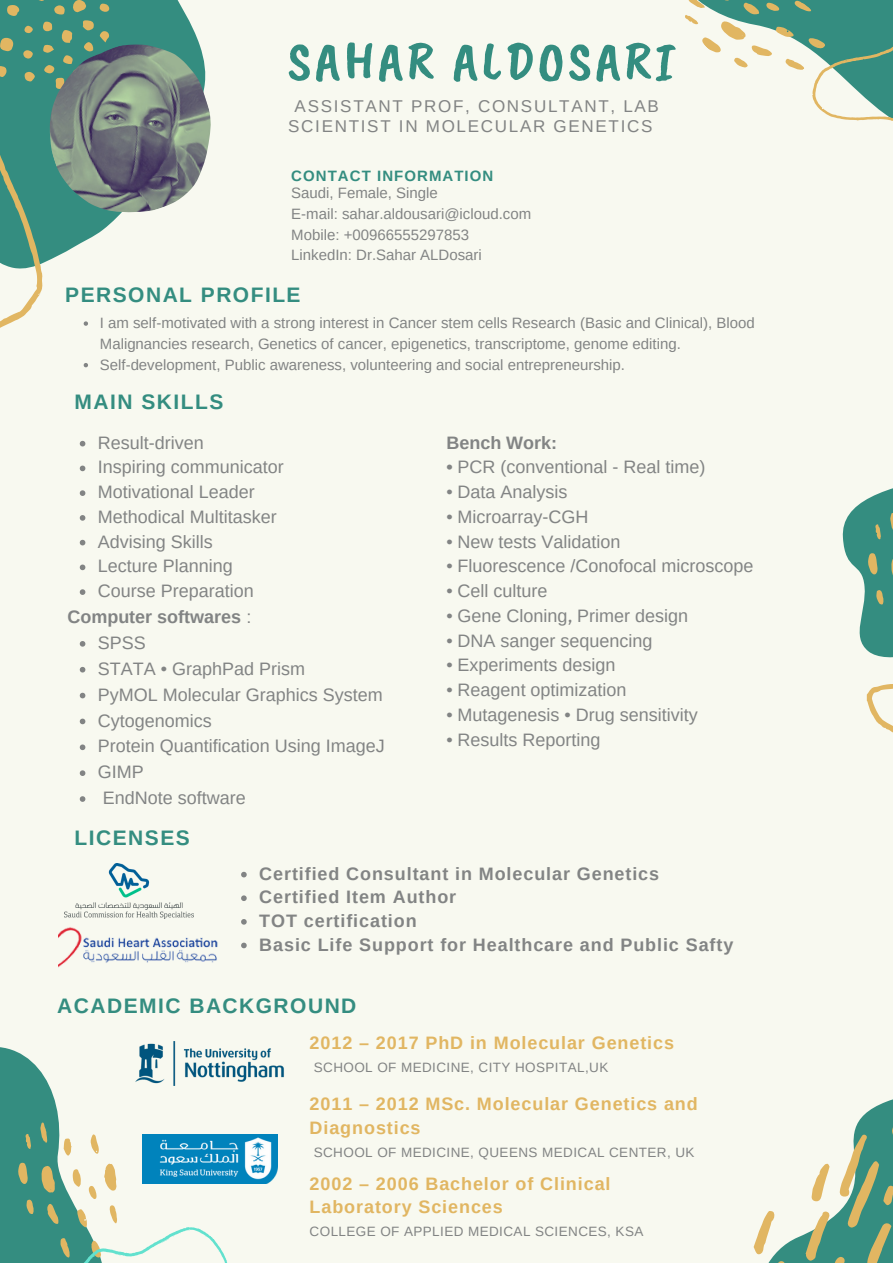
<style>
.page{position:relative;width:893px;height:1264px;background:#fff}
.page>*{position:absolute;margin:0;border:0;box-sizing:border-box;transform-origin:0 0}
.t1{font:55.2px "Caveat Brush";letter-spacing:.06em;color:#348d80}
.t2{font:700 21px "Arimo";letter-spacing:.07em;color:#348d80}
.t3{font:18px/24.8px "Arimo";color:#828484}
.t4{font:700 18px/23.5px "Arimo";letter-spacing:.05em;color:#e1b662}
.t5{font:700 18px/23.5px "Arimo";letter-spacing:.05em;color:#828484}
.t6{font:700 18px "Arimo";color:#828484}
.t7{font:17.1px/20.2px "Arimo";letter-spacing:.1em;color:#828484;text-align:center}
.t8{font:15px/20.7px "Arimo";color:#828484}
.t9{font:700 15px "Arimo";letter-spacing:.07em;color:#348d80}
.t10{font:13.5px "Arimo";letter-spacing:.03em;color:#828484}
.s1{font-weight:400}
.s2{font-weight:700}
.s3{font-family:"Noto Sans Arabic"}
</style>
<div class="page">
<div style="left:0;top:0;width:892px;height:1262px;background:#f8f9f0"></div>
<svg style="left:80px;top:441px;width:5px;height:5px"></svg>
<svg style="left:80px;top:465px;width:5px;height:6px"></svg>
<svg style="left:80px;top:490px;width:5px;height:6px"></svg>
<svg style="left:80px;top:515px;width:5px;height:5px"></svg>
<svg style="left:80px;top:540px;width:5px;height:5px"></svg>
<svg style="left:80px;top:564px;width:5px;height:6px"></svg>
<svg style="left:80px;top:589px;width:5px;height:6px"></svg>
<svg style="left:80px;top:641px;width:5px;height:5px"></svg>
<svg style="left:80px;top:667px;width:5px;height:5px"></svg>
<svg style="left:80px;top:692px;width:5px;height:6px"></svg>
<svg style="left:80px;top:718px;width:5px;height:6px"></svg>
<svg style="left:80px;top:744px;width:5px;height:6px"></svg>
<svg style="left:80px;top:770px;width:5px;height:6px"></svg>
<svg style="left:80px;top:796px;width:5px;height:5px"></svg>
<svg style="left:0;top:0;width:200px;height:288px"></svg>
<svg style="left:753px;top:1099px;width:139px;height:163px"></svg>
<svg style="left:0;top:0;width:110px;height:89px;background:#4f937b"></svg>
<div style="left:24px;top:26px;width:9px;height:7px;background:#e1b662;border-radius:4px"></div>
<svg style="left:0;top:108px;width:42px;height:220px"></svg>
<svg style="left:0;top:1047px;width:233px;height:215px"></svg>
<svg style="left:842px;top:488px;width:50px;height:170px"></svg>
<svg style="left:866px;top:684px;width:26px;height:48px"></svg>
<svg style="left:685px;top:0;width:207px;height:121px"></svg>
<img style="left:129px;top:1041px;width:155px;height:76px">
<img style="left:143px;top:1134px;width:134px;height:49px">
<img style="left:65px;top:863px;width:128px;height:55px">
<svg style="left:84px;top:321px;width:4px;height:5px"></svg>
<svg style="left:84px;top:363px;width:4px;height:4px"></svg>
<svg style="left:241px;top:871px;width:6px;height:6px"></svg>
<svg style="left:241px;top:895px;width:6px;height:6px"></svg>
<svg style="left:241px;top:919px;width:6px;height:5px"></svg>
<svg style="left:241px;top:942px;width:6px;height:6px"></svg>
<img style="left:58px;top:927px;width:160px;height:41px">
<img style="left:50px;top:44px;width:161px;height:168px">
<h1 class="t1" style="left:287px;top:26px;width:390px">SAHAR ALDOSARI</h1>
<p class="t7" style="left:288px;top:95px;width:372px">ASSISTANT PROF, CONSULTANT, LAB<br>SCIENTIST IN MOLECULAR GENETICS</p>
<p class="t9" style="left:291px;top:167px;width:203px">CONTACT INFORMATION</p>
<p class="t8" style="left:291px;top:182px;width:241px">Saudi, Female, Single<br>E-mail: sahar.aldousari@icloud.com<br>Mobile: +00966555297853<br>LinkedIn: Dr.Sahar ALDosari</p>
<p class="t2" style="left:65px;top:283px;width:237px">PERSONAL PROFILE</p>
<p class="t8" style="left:100px;top:312px;width:656px">I am self-motivated with a strong interest in Cancer stem cells Research (Basic and Clinical), Blood<br>Malignancies research, Genetics of cancer, epigenetics, transcriptome, genome editing.<br>Self-development, Public awareness, volunteering and social entrepreneurship.</p>
<p class="t2" style="left:75px;top:390px;width:150px">MAIN SKILLS</p>
<p class="t3" style="left:98px;top:430px;width:187px">Result-driven<br>Inspiring communicator<br>Motivational Leader<br>Methodical Multitasker<br>Advising Skills<br>Lecture Planning<br>Course Preparation</p>
<p class="t3" style="left:98px;top:629px;width:288px;line-height:25.8px">SPSS<br>STATA • GraphPad Prism<br>PyMOL Molecular Graphics System<br>Cytogenomics<br>Protein Quantification Using ImageJ<br>GIMP<br>EndNote software</p>
<p class="t6" style="left:67px;top:606px;width:185px">Computer softwares <span class="s1">:</span></p>
<p class="t2" style="left:75px;top:826px;width:117px">LICENSES</p>
<p class="t6" style="left:446px;top:432px;width:112px">Bench Work:</p>
<p class="t3" style="left:446px;top:455px;width:261px"><span class="s2">•</span> PCR (conventional - Real time)</p>
<p class="t3" style="left:446px;top:479px;width:123px">• Data Analysis</p>
<p class="t3" style="left:446px;top:504px;width:144px">• Microarray-CGH</p>
<p class="t3" style="left:446px;top:529px;width:176px">• New tests Validation</p>
<p class="t3" style="left:446px;top:554px;width:309px">• Fluorescence /Conofocal microscope</p>
<p class="t3" style="left:446px;top:578px;width:103px">• Cell culture</p>
<p class="t3" style="left:446px;top:603px;width:243px">• Gene Cloning<span class="s3">٫</span> Primer design</p>
<p class="t3" style="left:446px;top:628px;width:208px">• DNA sanger sequencing</p>
<p class="t3" style="left:446px;top:652px;width:171px">• Experiments design</p>
<p class="t3" style="left:446px;top:677px;width:182px">• Reagent optimization</p>
<p class="t3" style="left:446px;top:702px;width:253px">• Mutagenesis • Drug sensitivity</p>
<p class="t3" style="left:446px;top:727px;width:156px">• Results Reporting</p>
<p class="t5" style="left:259px;top:861px;width:475px">Certified Consultant in Molecular Genetics Certified Item Author<br>TOT certification<br>Basic Life Support for Healthcare and Public Safty</p>
<p class="t2" style="left:57px;top:993px;width:301px">ACADEMIC BACKGROUND</p>
<p class="t4" style="left:309px;top:1030px;width:366px">2012 – 2017 PhD in Molecular Genetics</p>
<p class="t10" style="left:314px;top:1059px;width:296px">SCHOOL OF MEDICINE, CITY HOSPITAL,UK</p>
<p class="t4" style="left:309px;top:1091px;width:390px">2011 – 2012 MSc. Molecular Genetics and<br>Diagnostics</p>
<p class="t10" style="left:314px;top:1144px;width:382px">SCHOOL OF MEDICINE, QUEENS MEDICAL CENTER, UK</p>
<p class="t4" style="left:309px;top:1171px;width:302px">2002 – 2006 Bachelor of Clinical<br>Laboratory Sciences</p>
<p class="t10" style="left:309px;top:1224px;width:335px">COLLEGE OF APPLIED MEDICAL SCIENCES, KSA</p>
</div>
